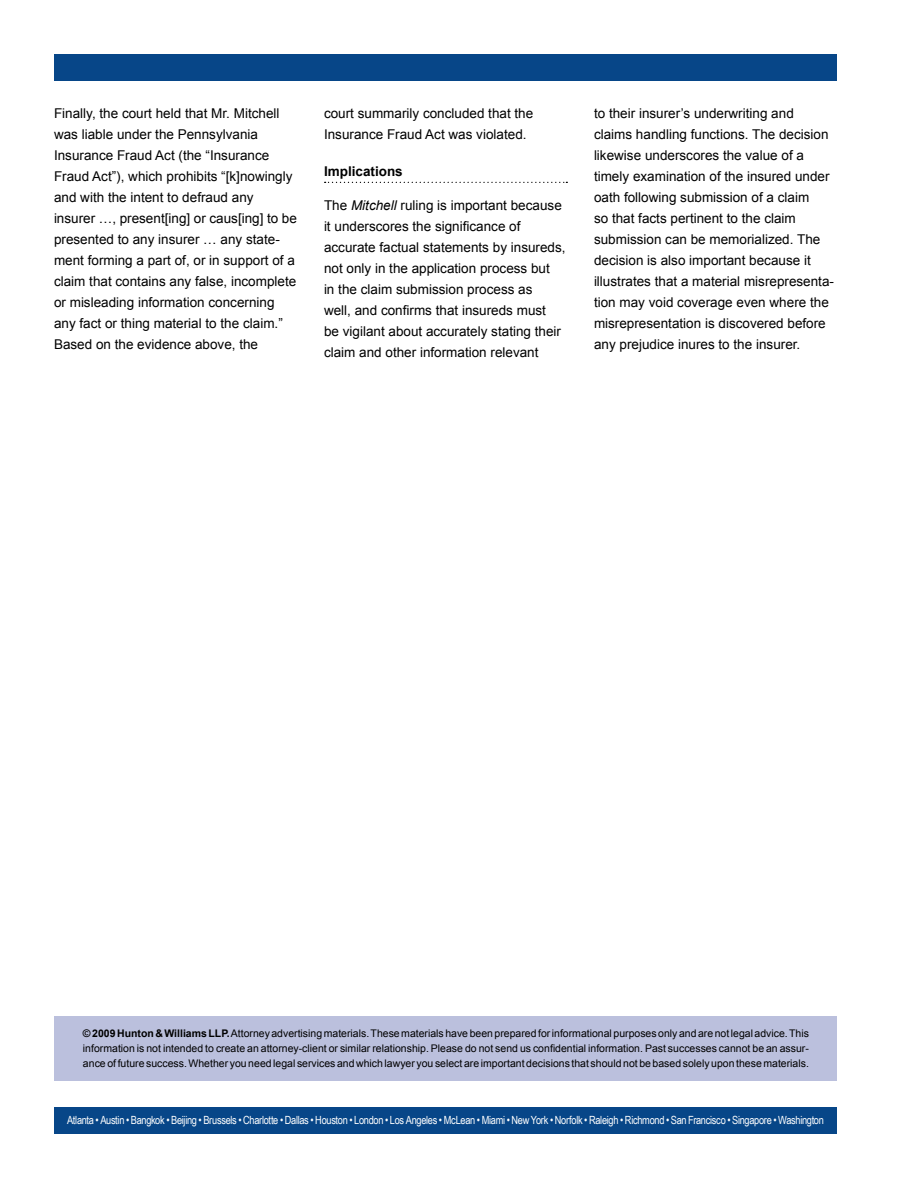
<style>
.page{position:relative;width:918px;height:1188px;background:#fff}
.page>*{position:absolute;margin:0;border:0;box-sizing:border-box;transform-origin:0 0}
.t1{font:13.5px/21px "Arial";color:#000}
.t2{font:700 13.5px "Arial";color:#000}
.t3{font:11.25px "Arial Narrow";letter-spacing:-.025em;color:#fff}
.t4{font:10.5px/15px "Arial";color:#000;text-align:justify}
.s1{font-style:italic}
.s2{font-weight:700}
</style>
<div class="page">
<div style="left:54px;top:1107px;width:783px;height:26px;background:#074688"></div>
<div style="left:54px;top:54px;width:783px;height:26px;background:#074688"></div>
<div style="left:54px;top:1016px;width:783px;height:64px;background:#bbc0dd"></div>
<svg style="left:325px;top:182px;width:242px;height:1px"></svg>
<p class="t1" style="left:54px;top:103px;width:244px">Finally, the court held that Mr. Mitchell was liable under the Pennsylvania Insurance Fraud Act (the “Insurance Fraud Act”), which prohibits “[k]nowingly and with the intent to defraud any insurer …, present[ing] or caus[ing] to be presented to any insurer … any state&shy;ment forming a part of, or in support of a claim that contains any false, incomplete or misleading information concerning any fact or thing material to the claim.” Based on the evidence above, the</p>
<p class="t1" style="left:324px;top:103px;width:211px">court summarily concluded that the<br>Insurance Fraud Act was violated.</p>
<p class="t2" style="left:324px;top:162px;width:80px">Implications</p>
<p class="t1" style="left:324px;top:195px;width:243px">The <span class="s1">Mitchell</span> ruling is important because it underscores the significance of accurate factual statements by insureds, not only in the application process but<br>in the claim submission process as<br>well, and confirms that insureds must<br>be vigilant about accurately stating their claim and other information relevant</p>
<p class="t1" style="left:594px;top:103px;width:242px">to their insurer’s underwriting and claims handling functions. The decision likewise underscores the value of a timely examination of the insured under oath following submission of a claim<br>so that facts pertinent to the claim submission can be memorialized. The decision is also important because it illustrates that a material misrepresenta&shy;tion may void coverage even where the misrepresentation is discovered before any prejudice inures to the insurer.</p>
<p class="t4" style="left:83px;top:1026px;width:727px"><span class="s2">© 2009 Hunton &amp; Williams LLP.</span> Attorney advertising materials. These materials have been prepared for informational purposes only and are not legal advice. This information is not intended to create an attorney-client or similar relationship. Please do not send us confidential information. Past successes cannot be an assur&shy;ance of future success. Whether you need legal services and which lawyer you select are important decisions that should not be based solely upon these materials.</p>
<p class="t3" style="left:67px;top:1112px;width:758px">Atlanta • Austin • Bangkok • Beijing • Brussels • Charlotte • Dallas • Houston • London • Los Angeles • McLean • Miami • New York • Norfolk • Raleigh • Richmond • San Francisco • Singapore • Washington</p>
</div>
